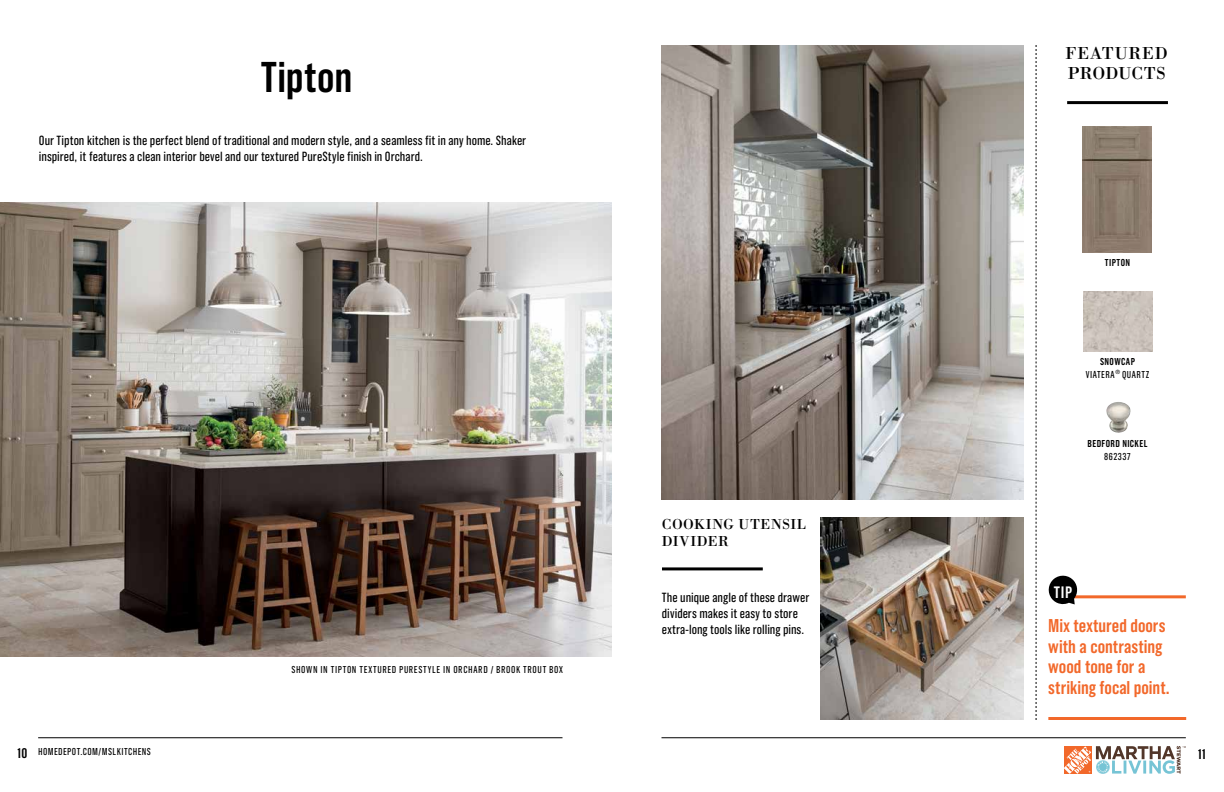
<style>
.page{position:relative;width:1224px;height:792px;background:#fff}
.page>*{position:absolute;margin:0;border:0;box-sizing:border-box;transform-origin:0 0}
.t1{font:600 43px "Grotzec Head Condensed";letter-spacing:.005em;color:#000}
.t2{font:600 18.5px/20.8px "Grotzec Head Condensed";color:#f2682a}
.t3{font:18px/20px "Bodoni BT";letter-spacing:.02em;color:#000}
.t4{font:600 16.5px "Grotzec Head Condensed";color:#fff}
.t5{font:15px/17px "Bodoni BT";letter-spacing:.03em;color:#000}
.t6{font:600 14px "Grotzec Head Condensed";color:#000}
.t7{font:13.2px/16px "Grotzec Head Condensed";color:#000}
.t8{font:10px/12.4px "Grotzec Head Condensed";letter-spacing:.055em;color:#000;text-align:center}
.t9{font:600 10px "Grotzec Head Condensed";letter-spacing:.035em;color:#000}
.s1{font-weight:600}
</style>
<div class="page">
<hr style="left:661px;top:738px;width:525px;height:1px;background:#000">
<hr style="left:38px;top:738px;width:524px;height:1px;background:#000">
<svg style="left:1064px;top:746px;width:122px;height:28px"></svg>
<img style="left:0;top:202px;width:612px;height:455px">
<img style="left:662px;top:45px;width:361px;height:455px">
<img style="left:821px;top:518px;width:202px;height:202px">
<svg style="left:1036px;top:45px;width:1px;height:675px"></svg>
<hr style="left:662px;top:567px;width:101px;height:3px;background:#000">
<hr style="left:1048px;top:717px;width:138px;height:3px;background:#f2682a">
<hr style="left:1074px;top:595px;width:112px;height:3px;background:#f2682a">
<svg style="left:1048px;top:575px;width:30px;height:30px"></svg>
<hr style="left:1067px;top:101px;width:101px;height:3px;background:#000">
<img style="left:1106px;top:402px;width:25px;height:31px">
<img style="left:1083px;top:291px;width:69px;height:60px">
<img style="left:1082px;top:127px;width:69px;height:125px">
<h1 class="t1" style="left:261px;top:53px;width:93px">Tipton</h1>
<p class="t7" style="left:39px;top:132px;width:489px">Our Tipton kitchen is the perfect blend of traditional and modern style, and a seamless fit in any home. Shaker inspired, it features a clean interior bevel and our textured PureStyle finish in Orchard.</p>
<p class="t8" style="left:291px;top:664px;width:273px">SHOWN IN TIPTON TEXTURED PURESTYLE IN ORCHARD / BROOK TROUT BOX</p>
<p class="t5" style="left:662px;top:516px;width:146px">COOKING UTENSIL<br>DIVIDER</p>
<p class="t7" style="left:662px;top:589px;width:149px">The unique angle of these drawer dividers makes it easy to store extra-long tools like rolling pins.</p>
<h3 class="t3" style="left:1066px;top:42px;width:104px">FEATURED<br>PRODUCTS</h3>
<p class="t9" style="left:1105px;top:257px;width:27px">TIPTON</p>
<p class="t8" style="left:1086px;top:356px;width:65px"><span class="s1">SNOWCAP<br></span>VIATERA<sup>®</sup> QUARTZ</p>
<p class="t9" style="left:1088px;top:438px;width:61px">BEDFORD NICKEL</p>
<p class="t8" style="left:1104px;top:450px;width:28px">862337</p>
<p class="t4" style="left:1054px;top:583px;width:20px">TIP</p>
<h2 class="t2" style="left:1048px;top:615px;width:123px">Mix textured doors with a contrasting wood tone for a striking focal point.</h2>
<p class="t6" style="left:17px;top:745px;width:12px">10</p>
<p class="t6" style="left:1198px;top:746px;width:10px">11</p>
<p class="t8" style="left:38px;top:745px;width:114px">HOMEDEPOT.COM/MSLKITCHENS</p>
</div>
